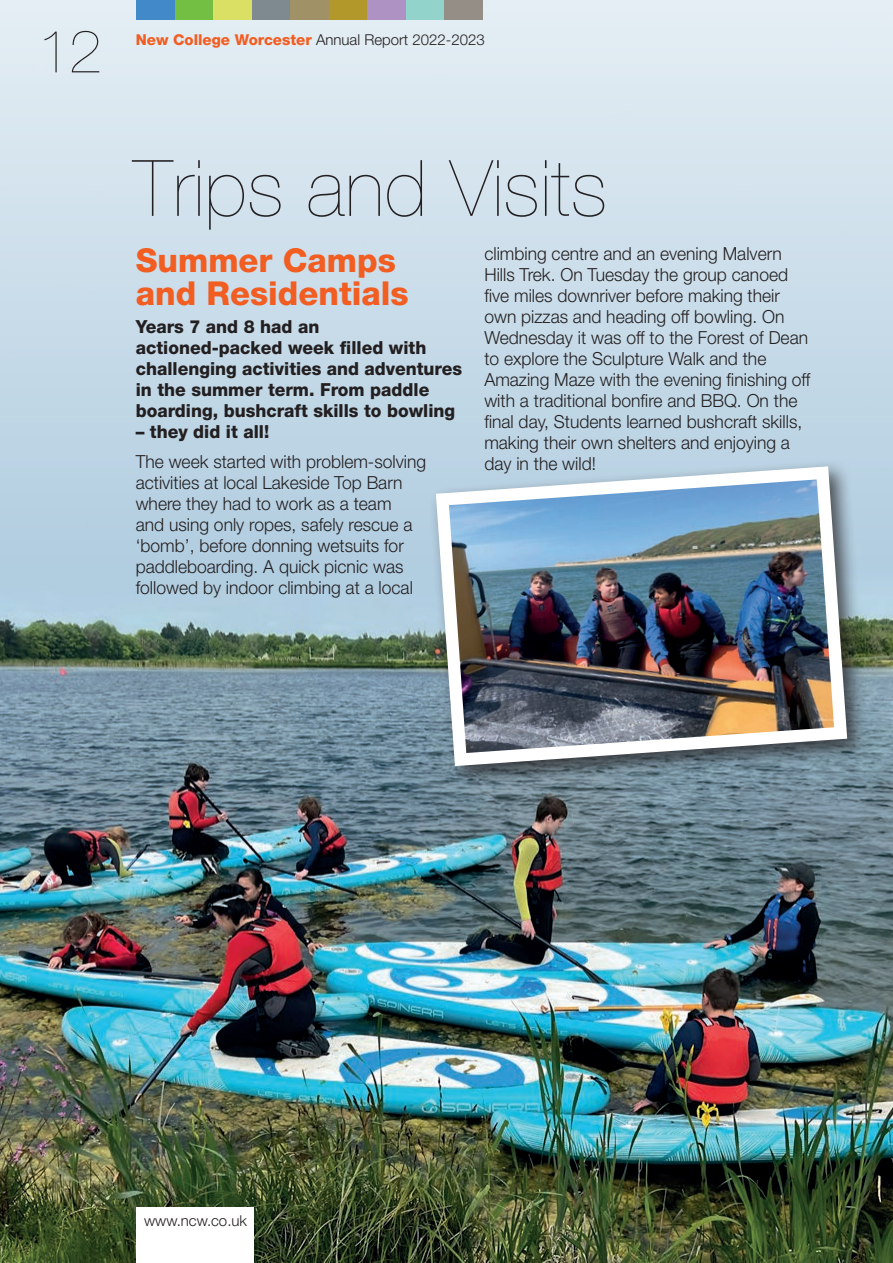
<style>
.page{position:relative;width:893px;height:1263px;background:#fff}
.page>*{position:absolute;margin:0;border:0;box-sizing:border-box;transform-origin:0 0}
.t1{font:200 78px "Helvetica Neue LT Pro";letter-spacing:.01em;color:#231f20}
.t2{font:200 60px "Helvetica Neue LT Pro";color:#231f20}
.t3{font:800 33px/33px "Helvetica Neue LT Pro";color:#f25d21}
.t4{font:300 18px/21px "Helvetica Neue LT Pro";color:#231f20}
.t5{font:800 18px/21px "Helvetica Neue LT Pro";color:#231f20}
.t6{font:300 15px "Helvetica Neue LT Pro";color:#231f20}
.s1{font-weight:800;color:#f25d21}
</style>
<div class="page">
<img style="left:0;top:0;width:893px;height:1263px">
<div style="left:428px;top:459px;width:441px;height:329px;background:#231f20;opacity:.75"></div>
<img style="left:429px;top:460px;width:425px;height:313px">
<div style="left:444px;top:0;width:39px;height:19px;background:#958e86"></div>
<div style="left:406px;top:0;width:38px;height:19px;background:#92d3cc"></div>
<div style="left:367px;top:0;width:39px;height:19px;background:#ae92c4"></div>
<div style="left:329px;top:0;width:38px;height:19px;background:#b2982a"></div>
<div style="left:290px;top:0;width:39px;height:19px;background:#a09167"></div>
<div style="left:252px;top:0;width:38px;height:19px;background:#7e8a8f"></div>
<div style="left:213px;top:0;width:39px;height:19px;background:#dae064"></div>
<div style="left:175px;top:0;width:38px;height:19px;background:#72bf44"></div>
<div style="left:136px;top:0;width:39px;height:19px;background:#4189c8"></div>
<div style="left:136px;top:1207px;width:118px;height:56px;background:#fff"></div>
<h2 class="t2" style="left:38px;top:17px;width:66px">12</h2>
<p class="t6" style="left:136px;top:30px;width:350px"><span class="s1">New College Worcester</span> Annual Report 2022-2023</p>
<h1 class="t1" style="left:133px;top:143px;width:476px">Trips and Visits</h1>
<h3 class="t3" style="left:136px;top:244px;width:274px">Summer Camps and Residentials</h3>
<p class="t5" style="left:136px;top:316px;width:328px">Years 7 and 8 had an actioned-packed week filled with challenging activities and adventures in the summer term. From paddle boarding, bushcraft skills to bowling</p>
<p class="t5" style="left:136px;top:421px;width:135px">– they did it all!</p>
<p class="t4" style="left:136px;top:451px;width:292px">The week started with problem-solving activities at local Lakeside Top Barn where they had to work as a team<br>and using only ropes, safely rescue a ‘bomb’, before donning wetsuits for paddleboarding. A quick picnic was followed by indoor climbing at a local</p>
<p class="t4" style="left:484px;top:243px;width:327px">climbing centre and an evening Malvern Hills Trek. On Tuesday the group canoed five miles downriver before making their own pizzas and heading off bowling. On Wednesday it was off to the Forest of Dean to explore the Sculpture Walk and the Amazing Maze with the evening finishing off with a traditional bonfire and BBQ. On the final day, Students learned bushcraft skills, making their own shelters and enjoying a day in the wild!</p>
<p class="t6" style="left:144px;top:1211px;width:104px">www.ncw.co.uk</p>
</div>
